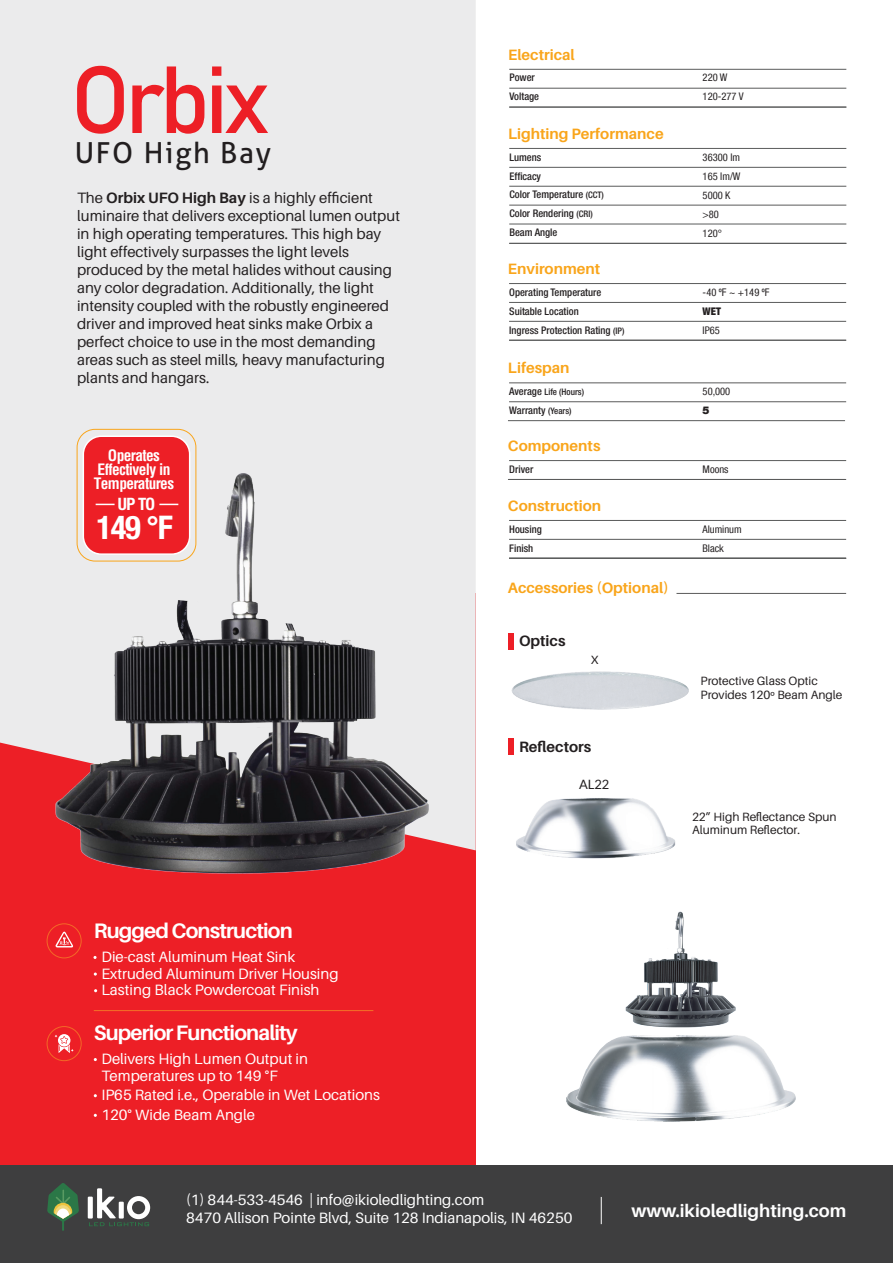
<style>
.page{position:relative;width:893px;height:1263px;background:#fff}
.page>*{position:absolute;margin:0;border:0;box-sizing:border-box;transform-origin:0 0}
.t1{font:700 condensed 32.7px "Helvetica Neue";color:#fff}
.t2{font:28.95px "Aller";letter-spacing:.06em;color:#221e1f}
.t3{font:700 21px "Aileron";letter-spacing:-.04em;color:#fff}
.t4{font:700 18px "Aileron";color:#fff}
.t5{font:700 condensed 17.1px "Helvetica Neue";color:#fff}
.t6{font:700 condensed 15.45px/14.4px "Helvetica";letter-spacing:-.04em;color:#fff;text-align:center}
.t7{font:15px/18px "Aileron";color:#231f20}
.t8{font:15px/16.5px "Aileron";color:#fff}
.t9{font:700 15px "Aileron";color:#f9a51b}
.t10{font:700 15px "Aileron";color:#231f20}
.t11{font:12.9px "Lato";color:#231f20}
.t12{font:12px/13.5px "Aileron";color:#231f20}
.t13{font:11.55px "Lato";color:#231f20}
.t14{font:500 condensed 10.5px/18.9px "Helvetica Neue LT Com";color:#231f20}
.t15{font:condensed 10.5px/18.9px "Helvetica Neue LT Com";color:#231f20}
.t16{font:900 condensed 10.5px "Helvetica Neue LT Com";color:#231f20}
.t17{font:900 10.5px "Helvetica Neue LT Com";color:#231f20}
.t18{font:500 condensed 9px "Helvetica Neue LT Com";color:#231f20}
.s1{font-weight:700}
.s2{font-size:9px}
.s3{font-size:10.5px}
.s4{font-family:"Myriad Pro"}
</style>
<div class="page">
<div style="left:0;top:593px;width:476px;height:670px;background:#ed1f26"></div>
<div style="left:0;top:0;width:476px;height:850px;background:#ebebec"></div>
<svg style="left:93px;top:956px;width:4px;height:3px"></svg>
<svg style="left:94px;top:972px;width:3px;height:4px"></svg>
<hr style="left:94px;top:1010px;width:279px;height:1px;background:#f36926">
<hr style="left:508px;top:420px;width:337px;height:1px;background:#5a5b5b">
<hr style="left:509px;top:69px;width:337px;height:1px;background:#5a5b5b">
<hr style="left:509px;top:88px;width:337px;height:1px;background:#5a5b5b">
<hr style="left:509px;top:107px;width:337px;height:1px;background:#5a5b5b">
<hr style="left:509px;top:283px;width:337px;height:1px;background:#5a5b5b">
<hr style="left:509px;top:302px;width:337px;height:1px;background:#5a5b5b">
<hr style="left:509px;top:321px;width:337px;height:1px;background:#5a5b5b">
<hr style="left:509px;top:340px;width:337px;height:1px;background:#5a5b5b">
<hr style="left:509px;top:382px;width:337px;height:1px;background:#5a5b5b">
<hr style="left:509px;top:401px;width:337px;height:1px;background:#5a5b5b">
<hr style="left:508px;top:479px;width:337px;height:1px;background:#5a5b5b">
<hr style="left:509px;top:460px;width:337px;height:1px;background:#5a5b5b">
<hr style="left:509px;top:479px;width:337px;height:1px;background:#5a5b5b">
<hr style="left:509px;top:148px;width:337px;height:1px;background:#5a5b5b">
<hr style="left:509px;top:167px;width:337px;height:1px;background:#5a5b5b">
<hr style="left:509px;top:186px;width:337px;height:1px;background:#5a5b5b">
<hr style="left:509px;top:205px;width:337px;height:1px;background:#5a5b5b">
<hr style="left:509px;top:224px;width:337px;height:1px;background:#5a5b5b">
<hr style="left:509px;top:243px;width:337px;height:1px;background:#5a5b5b">
<hr style="left:676px;top:593px;width:170px;height:1px;background:#5a5b5b">
<hr style="left:509px;top:520px;width:337px;height:1px;background:#5a5b5b">
<hr style="left:509px;top:539px;width:337px;height:1px;background:#5a5b5b">
<hr style="left:509px;top:558px;width:337px;height:1px;background:#5a5b5b">
<svg style="left:77px;top:66px;width:47px;height:68px;background:#eb898d"></svg>
<svg style="left:132px;top:66px;width:72px;height:68px;background:#eb9a9e"></svg>
<svg style="left:212px;top:66px;width:56px;height:67px;background:#eb9da1"></svg>
<img style="left:509px;top:649px;width:180px;height:61px">
<img style="left:625px;top:911px;width:111px;height:117px">
<img style="left:567px;top:1035px;width:228px;height:86px">
<div style="left:83px;top:436px;width:107px;height:118px;background:#ed1f26;border-radius:18px"></div>
<div style="left:83px;top:435px;width:107px;height:120px;border:2px solid #fff;border-radius:18px"></div>
<img style="left:38px;top:467px;width:413px;height:407px">
<img style="left:516px;top:798px;width:160px;height:61px">
<div style="left:0;top:1165px;width:893px;height:98px;background:#3e3e3f"></div>
<div style="left:88px;top:1196px;width:5px;height:22px;background:#fff"></div>
<svg style="left:89px;top:1188px;width:61px;height:38px"></svg>
<svg style="left:47px;top:1183px;width:32px;height:47px"></svg>
<svg style="left:601px;top:1197px;width:1px;height:27px"></svg>
<div style="left:509px;top:633px;width:5px;height:16px;background:#ed1f26"></div>
<div style="left:509px;top:738px;width:5px;height:17px;background:#ed1f26"></div>
<div style="left:47px;top:923px;width:35px;height:35px;border:1px solid #f36926;border-radius:50%"></div>
<div style="left:47px;top:1026px;width:35px;height:35px;border:1px solid #f36926;border-radius:50%"></div>
<svg style="left:55px;top:1034px;width:19px;height:19px"></svg>
<svg style="left:56px;top:931px;width:17px;height:16px"></svg>
<h2 class="t2" style="left:75px;top:135px;width:198px">UFO High Bay</h2>
<p class="t7" style="left:77px;top:189px;width:324px">The <span class="s1">Orbix UFO High Bay</span> is a highly efficient luminaire that delivers exceptional lumen output in high operating temperatures. This high bay light effectively surpasses the light levels produced by the metal halides without causing any color degradation. Additionally, the light intensity coupled with the robustly engineered driver and improved heat sinks make Orbix a perfect choice to use in the most demanding areas such as steel mills, heavy manufacturing plants and hangars.</p>
<p class="t6" style="left:94px;top:448px;width:82px">Operates<br>Effectively in<br>Temperatures</p>
<p class="t5" style="left:118px;top:494px;width:39px">UP TO</p>
<h1 class="t1" style="left:96px;top:507px;width:78px">149 °F</h1>
<h3 class="t3" style="left:94px;top:919px;width:200px">Rugged Construction</h3>
<p class="t8" style="left:101px;top:949px;width:239px">Die-cast Aluminum Heat Sink<br>Extruded Aluminum Driver Housing<br>Lasting Black Powdercoat Finish</p>
<h3 class="t3" style="left:94px;top:1021px;width:205px">Superior Functionality</h3>
<p class="t8" style="left:101px;top:1051px;width:208px">Delivers High Lumen Output in<br>Temperatures up to 149 °F</p>
<p class="t8" style="left:101px;top:1085px;width:280px;line-height:19.5px">IP65 Rated i.e., Operable in Wet Locations<br>120° Wide Beam Angle</p>
<p class="t9" style="left:508px;top:46px;width:68px">Electrical</p>
<p class="t14" style="left:509px;top:68px;width:31px">Power<br>Voltage</p>
<p class="t9" style="left:508px;top:125px;width:157px">Lighting Performance</p>
<p class="t14" style="left:509px;top:147px;width:96px">Lumens<br>Efficacy<br>Color Temperature <span class="s2">(CCT)<br></span>Color Rendering <span class="s2">(CRI)<br></span>Beam Angle</p>
<p class="t9" style="left:508px;top:260px;width:94px">Environment</p>
<p class="t14" style="left:509px;top:282px;width:117px">Operating Temperature<br>Suitable Location<br>Ingress Protection Rating <span class="s2">(IP)</span></p>
<p class="t9" style="left:508px;top:360px;width:63px">Lifespan</p>
<p class="t15" style="left:703px;top:68px;width:42px">220 W<br>120-277 V</p>
<p class="t15" style="left:703px;top:148px;width:39px">36300 lm<br>165 lm/W<br>5000 K &gt;80<br>120°</p>
<p class="t15" style="left:703px;top:282px;width:68px">-40 ºF ~ +149 ºF</p>
<p class="t16" style="left:703px;top:305px;width:20px">WET</p>
<p class="t15" style="left:703px;top:320px;width:19px">IP65</p>
<p class="t18" style="left:509px;top:386px;width:76px"><span class="s3">Average</span> Life (Hours)</p>
<p class="t14" style="left:509px;top:401px;width:64px">Warranty <span class="s2">(Years)</span></p>
<p class="t9" style="left:508px;top:437px;width:94px">Components</p>
<p class="t14" style="left:509px;top:459px;width:26px">Driver</p>
<p class="t15" style="left:703px;top:459px;width:27px">Moons</p>
<p class="t15" style="left:703px;top:382px;width:29px">50,000</p>
<p class="t17" style="left:703px;top:404px;width:9px">5</p>
<p class="t9" style="left:508px;top:497px;width:95px">Construction</p>
<p class="t14" style="left:509px;top:519px;width:34px">Housing<br>Finish</p>
<p class="t9" style="left:508px;top:580px;width:162px">Accessories (Optional)</p>
<p class="t10" style="left:519px;top:632px;width:48px">Optics</p>
<p class="t13" style="left:591px;top:653px;width:9px">X</p>
<p class="t10" style="left:519px;top:738px;width:74px">Reflectors</p>
<p class="t11" style="left:579px;top:777px;width:32px">AL22</p>
<p class="t15" style="left:702px;top:520px;width:41px">Aluminum<br>Black</p>
<p class="t12" style="left:700px;top:675px;width:143px">Protective Glass Optic<br>Provides 120<span class="s4">º</span> Beam Angle</p>
<p class="t12" style="left:692px;top:810px;width:146px">22” High Reflectance Spun<br>Aluminum Reflector.</p>
<p class="t8" style="left:186px;top:1191px;width:388px;line-height:18px">(1) 844-533-4546 | info@ikioledlighting.com<br>8470 Allison Pointe Blvd, Suite 128 Indianapolis, IN 46250</p>
<p class="t4" style="left:631px;top:1200px;width:216px">www.ikioledlighting.com</p>
</div>
